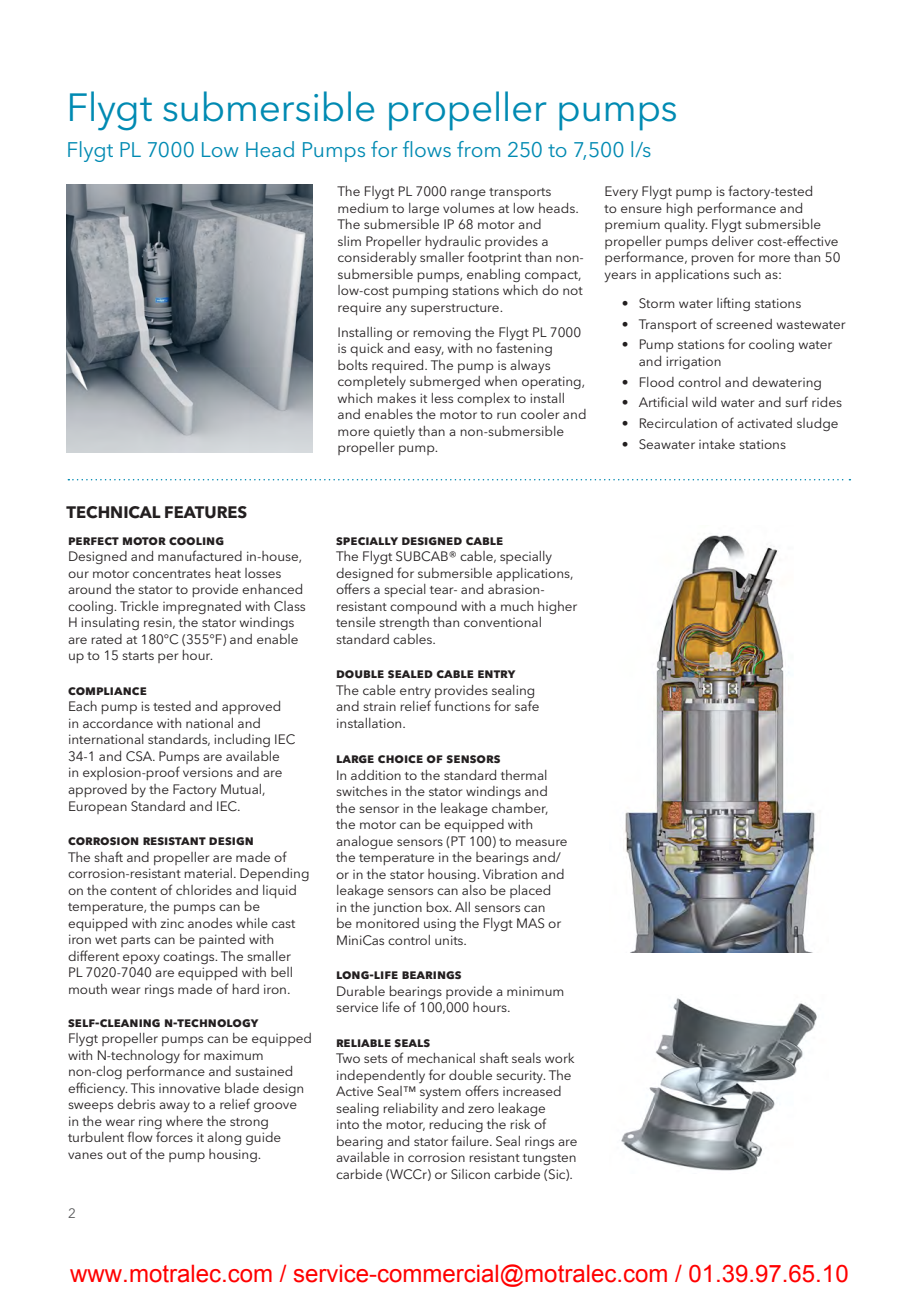
<style>
.page{position:relative;width:919px;height:1289px;background:#fff}
.page>*{position:absolute;margin:0;border:0;box-sizing:border-box;transform-origin:0 0}
.t1{font:39px "Avenir Next LT Pro";letter-spacing:-.015em;color:#008ab2}
.t2{font:24px "Arial";color:#f00}
.t3{font:21px "Avenir Next LT Pro";letter-spacing:-.005em;color:#008ab2}
.t4{font:700 16.5px "Avenir Next LT Pro";letter-spacing:.015em;color:#231f20}
.t5{font:13.5px/16.5px "Avenir Next LT Pro";letter-spacing:-.005em;color:#231f20}
.t6{font:700 13.5px "Avenir Next LT Pro";color:#231f20}
.t7{font:13.5px "Avenir Next LT Pro";color:#58595b}
</style>
<div class="page">
<img style="left:625px;top:535px;width:191px;height:417px">
<img style="left:621px;top:998px;width:196px;height:173px">
<img style="left:67px;top:184px;width:245px;height:268px">
<svg style="left:68px;top:479px;width:782px;height:1px"></svg>
<h1 class="t1" style="left:67px;top:84px;width:612px">Flygt submersible propeller pumps</h1>
<h3 class="t3" style="left:67px;top:137px;width:586px">Flygt PL 7000 Low Head Pumps for flows from 250 to 7,500 l/s</h3>
<p class="t5" style="left:337px;top:183px;width:248px">The Flygt PL 7000 range transports medium to large volumes at low heads.<br>The submersible IP 68 motor and<br>slim Propeller hydraulic provides a considerably smaller footprint than non&shy;submersible pumps, enabling compact, low-cost pumping stations which do not require any superstructure.</p>
<p class="t5" style="left:337px;top:323px;width:250px">Installing or removing the Flygt PL 7000 is quick and easy, with no fastening bolts required. The pump is always completely submerged when operating, which makes it less complex to install and enables the motor to run cooler and more quietly than a non-submersible propeller pump.</p>
<p class="t5" style="left:604px;top:183px;width:237px">Every Flygt pump is factory-tested<br>to ensure high performance and premium quality. Flygt submersible propeller pumps deliver cost-effective performance, proven for more than 50 years in applications such as:</p>
<p class="t5" style="left:621px;top:295px;width:181px">• Storm water lifting stations</p>
<p class="t5" style="left:621px;top:315px;width:225px">• Transport of screened wastewater</p>
<p class="t5" style="left:638px;top:336px;width:195px;text-indent:-17px">• Pump stations for cooling water and irrigation</p>
<p class="t5" style="left:621px;top:373px;width:202px">• Flood control and dewatering</p>
<p class="t5" style="left:621px;top:394px;width:222px">• Artificial wild water and surf rides</p>
<p class="t5" style="left:621px;top:415px;width:218px">• Recirculation of activated sludge</p>
<p class="t5" style="left:621px;top:436px;width:166px">• Seawater intake stations</p>
<p class="t4" style="left:67px;top:502px;width:182px">TECHNICAL FEATURES</p>
<p class="t6" style="left:68px;top:532px;width:157px">PERFECT MOTOR COOLING</p>
<p class="t5" style="left:68px;top:548px;width:239px">Designed and manufactured in-house, our motor concentrates heat losses around the stator to provide enhanced cooling. Trickle impregnated with Class H insulating resin, the stator windings are rated at 180°C (355°F) and enable up to 15 starts per hour.</p>
<p class="t6" style="left:68px;top:682px;width:2px">COMPLIANCE</p>
<p class="t5" style="left:68px;top:698px;width:229px">Each pump is tested and approved in accordance with national and international standards, including IEC 34-1 and CSA. Pumps are available<br>in explosion-proof versions and are approved by the Factory Mutual, European Standard and IEC.</p>
<p class="t6" style="left:68px;top:832px;width:187px">CORROSION RESISTANT DESIGN</p>
<p class="t5" style="left:68px;top:848px;width:243px">The shaft and propeller are made of corrosion-resistant material. Depending on the content of chlorides and liquid temperature, the pumps can be equipped with zinc anodes while cast iron wet parts can be painted with different epoxy coatings. The smaller<br>PL 7020-7040 are equipped with bell mouth wear rings made of hard iron.</p>
<p class="t6" style="left:68px;top:1013px;width:126px">SELF-CLEANING N-TECHNOLOG</p>
<p class="t6" style="left:251px;top:1013px;width:9px">Y</p>
<p class="t5" style="left:68px;top:1030px;width:245px">Flygt propeller pumps can be equipped with N-technology for maximum non-clog performance and sustained efficiency. This innovative blade design sweeps debris away to a relief groove<br>in the wear ring where the strong turbulent flow forces it along guide vanes out of the pump housing.</p>
<p class="t7" style="left:68px;top:1205px;width:9px">2</p>
<p class="t6" style="left:336px;top:532px;width:169px">SPECIALLY DESIGNED CABLE</p>
<p class="t5" style="left:336px;top:548px;width:243px">The Flygt SUBCAB® cable, specially designed for submersible applications, offers a special tear- and abrasion&shy;resistant compound with a much higher tensile strength than conventional standard cables.</p>
<p class="t6" style="left:336px;top:665px;width:117px">DOUBLE SEALED CABLE</p>
<p class="t6" style="left:477px;top:665px;width:40px">ENTRY</p>
<p class="t5" style="left:336px;top:682px;width:205px">The cable entry provides sealing and strain relief functions for safe installation.</p>
<p class="t6" style="left:336px;top:750px;width:166px">LARGE CHOICE OF SENSORS</p>
<p class="t5" style="left:336px;top:766px;width:233px">In addition to the standard thermal switches in the stator windings and the sensor in the leakage chamber, the motor can be equipped with analogue sensors (PT 100) to measure the temperature in the bearings and/ or in the stator housing. Vibration and leakage sensors can also be placed<br>in the junction box. All sensors can<br>be monitored using the Flygt MAS or MiniCas control units.</p>
<p class="t6" style="left:336px;top:966px;width:16px">LONG</p>
<p class="t6" style="left:369px;top:966px;width:12px">-LIFE</p>
<p class="t6" style="left:402px;top:966px;width:40px">BEARINGS</p>
<p class="t5" style="left:336px;top:982px;width:230px">Durable bearings provide a minimum service life of 100,000 hours.</p>
<p class="t6" style="left:336px;top:1033px;width:96px">RELIABLE SEALS</p>
<p class="t5" style="left:336px;top:1050px;width:243px">Two sets of mechanical shaft seals work independently for double security. The Active Seal™ system offers increased sealing reliability and zero leakage<br>into the motor, reducing the risk of bearing and stator failure. Seal rings are available in corrosion resistant tungsten carbide (WCCr) or Silicon carbide (Sic).</p>
<h2 class="t2" style="left:70px;top:1264px;width:779px">www.motralec.com / service-commercial@motralec.com / 01.39.97.65.10</h2>
</div>
